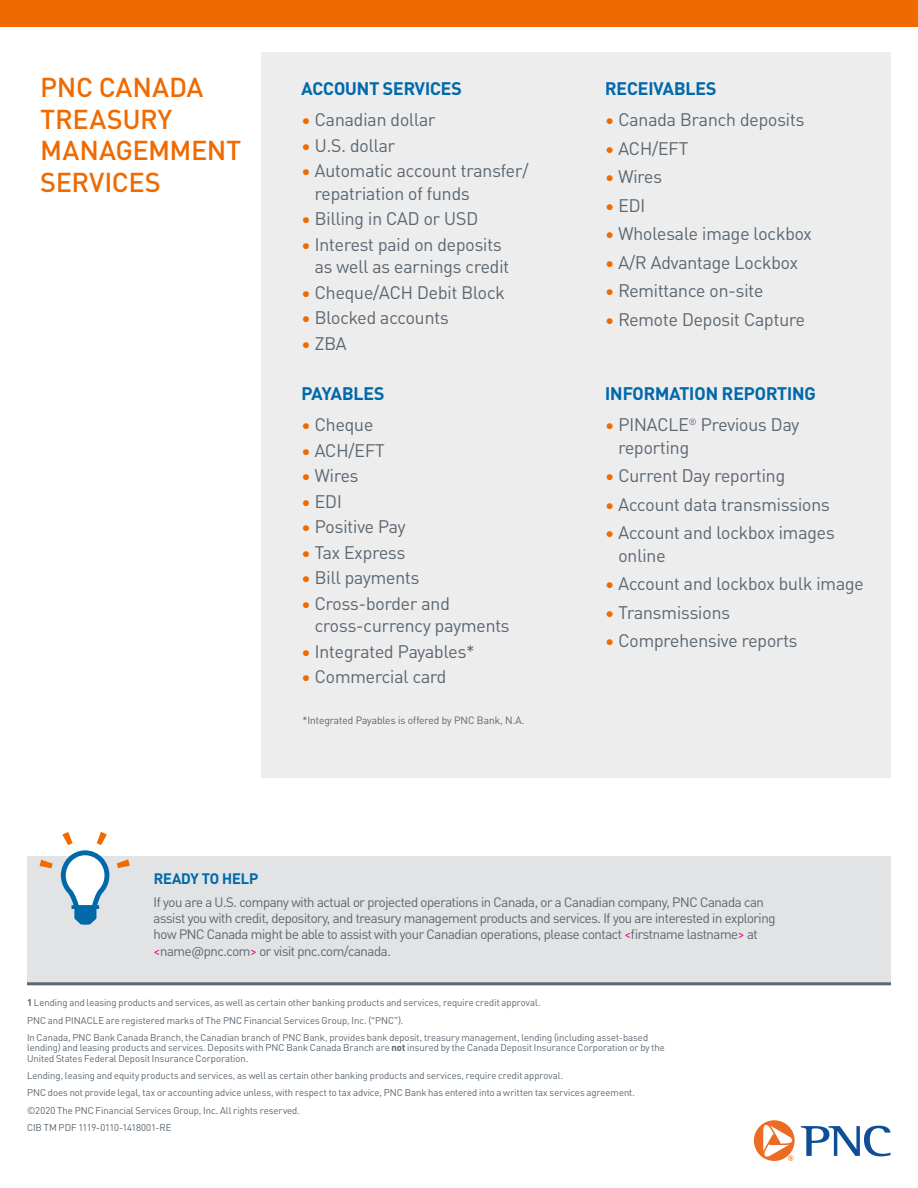
<style>
.page{position:relative;width:918px;height:1188px;background:#fff}
.page>*{position:absolute;margin:0;border:0;box-sizing:border-box;transform-origin:0 0}
.t1{font:500 27px/31.5px "PNC Brand";letter-spacing:.005em;color:#ef6a00}
.t2{font:18px/22.5px "PNC Brand";color:#5b6771}
.t3{font:700 18px "PNC Brand";color:#0069aa}
.t4{font:700 15px "PNC Brand";color:#0069aa}
.t5{font:13.5px/16.2px "PNC Brand";letter-spacing:-.025em;color:#5b6771}
.t6{font:13.5px "PNC Brand";color:#ec008c}
.t7{font:10.5px "PNC Brand";color:#5b6771}
.t8{font:9.75px/10.5px "PNC Brand";letter-spacing:.005em;color:#5b6771}
.s1{color:#ef6a00}
.s2{color:#ec008c}
.s3{font-weight:700}
</style>
<div class="page">
<div style="left:0;top:0;width:918px;height:27px;background:#ef6a00"></div>
<div style="left:27px;top:856px;width:864px;height:126px;background:#e2e3e4"></div>
<svg style="left:40px;top:832px;width:90px;height:93px"></svg>
<div style="left:261px;top:52px;width:630px;height:726px;background:#ededee"></div>
<hr style="left:27px;top:982px;width:864px;height:3px;background:#5b6771">
<svg style="left:801px;top:1126px;width:90px;height:30px"></svg>
<svg style="left:754px;top:1120px;width:41px;height:41px"></svg>
<h2 class="t1" style="left:41px;top:71px;width:202px">PNC CANADA<br>TREASURY<br>MANAGEMMENT<br>SERVICES</h2>
<h3 class="t3" style="left:302px;top:76px;width:162px">ACCOUNT SERVICES</h3>
<p class="t2" style="left:302px;top:108px;width:136px"><span class="s1">•</span> Canadian dollar</p>
<p class="t2" style="left:302px;top:134px;width:95px"><span class="s1">•</span> U.S. dollar</p>
<p class="t2" style="left:315px;top:159px;width:215px;text-indent:-13px"><span class="s1">•</span> Automatic account transfer/ repatriation of funds</p>
<p class="t2" style="left:302px;top:207px;width:178px"><span class="s1">•</span> Billing in CAD or USD</p>
<p class="t2" style="left:315px;top:233px;width:196px;text-indent:-13px"><span class="s1">•</span> Interest paid on deposits as well as earnings credit</p>
<p class="t2" style="left:302px;top:281px;width:205px"><span class="s1">•</span> Cheque/ACH Debit Block</p>
<p class="t2" style="left:302px;top:306px;width:149px"><span class="s1">•</span> Blocked accounts</p>
<p class="t2" style="left:302px;top:332px;width:47px"><span class="s1">•</span> ZBA</p>
<h3 class="t3" style="left:302px;top:382px;width:84px">PAYABLES</h3>
<p class="t2" style="left:302px;top:413px;width:73px"><span class="s1">•</span> Cheque</p>
<p class="t2" style="left:302px;top:439px;width:85px"><span class="s1">•</span> ACH/EFT</p>
<p class="t2" style="left:302px;top:464px;width:58px"><span class="s1">•</span> Wires</p>
<p class="t2" style="left:302px;top:490px;width:42px"><span class="s1">•</span> EDI</p>
<p class="t2" style="left:302px;top:515px;width:106px"><span class="s1">•</span> Positive Pay</p>
<p class="t2" style="left:302px;top:541px;width:105px"><span class="s1">•</span> Tax Express</p>
<p class="t2" style="left:302px;top:566px;width:119px"><span class="s1">•</span> Bill payments</p>
<p class="t2" style="left:315px;top:592px;width:196px;text-indent:-13px"><span class="s1">•</span> Cross-border and cross-currency payments</p>
<p class="t2" style="left:302px;top:640px;width:175px"><span class="s1">•</span> Integrated Payables*</p>
<p class="t2" style="left:302px;top:665px;width:146px"><span class="s1">•</span> Commercial card</p>
<p class="t7" style="left:302px;top:714px;width:223px">*Integrated Payables is offered by PNC Bank, N.A.</p>
<h3 class="t3" style="left:605px;top:76px;width:113px">RECEIVABLES</h3>
<p class="t2" style="left:605px;top:108px;width:201px"><span class="s1">•</span> Canada Branch deposits</p>
<p class="t2" style="left:605px;top:137px;width:85px"><span class="s1">•</span> ACH/EFT</p>
<p class="t2" style="left:605px;top:165px;width:58px"><span class="s1">•</span> Wires</p>
<p class="t2" style="left:605px;top:194px;width:42px"><span class="s1">•</span> EDI</p>
<p class="t2" style="left:605px;top:222px;width:208px"><span class="s1">•</span> Wholesale image lockbox</p>
<p class="t2" style="left:605px;top:251px;width:194px"><span class="s1">•</span> A/R Advantage Lockbox</p>
<p class="t2" style="left:605px;top:279px;width:160px"><span class="s1">•</span> Remittance on-site</p>
<p class="t2" style="left:605px;top:308px;width:201px"><span class="s1">•</span> Remote Deposit Capture</p>
<h3 class="t3" style="left:605px;top:382px;width:212px">INFORMATION REPORTING</h3>
<p class="t2" style="left:618px;top:413px;width:182px;text-indent:-13px"><span class="s1">•</span> PINACLE<sup>®</sup> Previous Day reporting</p>
<p class="t2" style="left:605px;top:464px;width:182px"><span class="s1">•</span> Current Day reporting</p>
<p class="t2" style="left:605px;top:493px;width:226px"><span class="s1">•</span> Account data transmissions</p>
<p class="t2" style="left:618px;top:521px;width:218px;text-indent:-13px"><span class="s1">•</span> Account and lockbox images online</p>
<p class="t2" style="left:605px;top:572px;width:260px"><span class="s1">•</span> Account and lockbox bulk image</p>
<p class="t2" style="left:605px;top:601px;width:126px"><span class="s1">•</span> Transmissions</p>
<p class="t2" style="left:605px;top:629px;width:194px"><span class="s1">•</span> Comprehensive reports</p>
<h3 class="t4" style="left:154px;top:869px;width:106px">READY TO HELP</h3>
<p class="t5" style="left:154px;top:894px;width:623px">If you are a U.S. company with actual or projected operations in Canada, or a Canadian company, PNC Canada can assist you with credit, depository, and treasury management products and services. If you are interested in exploring how PNC Canada might be able to assist with your Canadian operations, please contact firstname lastname at <span class="s2">&lt;</span>name@pnc.com<span class="s2">&gt;</span> or visit pnc.com/canada.</p>
<h3 class="t6" style="left:625px;top:926px;width:8px">&lt;</h3>
<h3 class="t6" style="left:738px;top:926px;width:8px">&gt;</h3>
<p class="t8" style="left:27px;top:997px;width:515px"><span class="s3">1</span> Lending and leasing products and services, as well as certain other banking products and services, require credit approval.</p>
<p class="t8" style="left:27px;top:1015px;width:378px">PNC and PINACLE are registered marks of The PNC Financial Services Group, Inc. (“PNC”).</p>
<p class="t8" style="left:27px;top:1032px;width:639px">In Canada, PNC Bank Canada Branch, the Canadian branch of PNC Bank, provides bank deposit, treasury management, lending (including asset-based lending) and leasing products and services. Deposits with PNC Bank Canada Branch are <span class="s3">not</span> insured by the Canada Deposit Insurance Corporation or by the<br>United States Federal Deposit Insurance Corporation.</p>
<p class="t8" style="left:27px;top:1070px;width:538px">Lending, leasing and equity products and services, as well as certain other banking products and services, require credit approval.</p>
<p class="t8" style="left:27px;top:1087px;width:609px">PNC does not provide legal, tax or accounting advice unless, with respect to tax advice, PNC Bank has entered into a written tax services agreement.</p>
<p class="t8" style="left:27px;top:1105px;width:274px">©2020 The PNC Financial Services Group, Inc. All rights reserved.</p>
<p class="t8" style="left:27px;top:1122px;width:146px">CIB TM PDF 1119-0110-1418001-RE</p>
</div>
